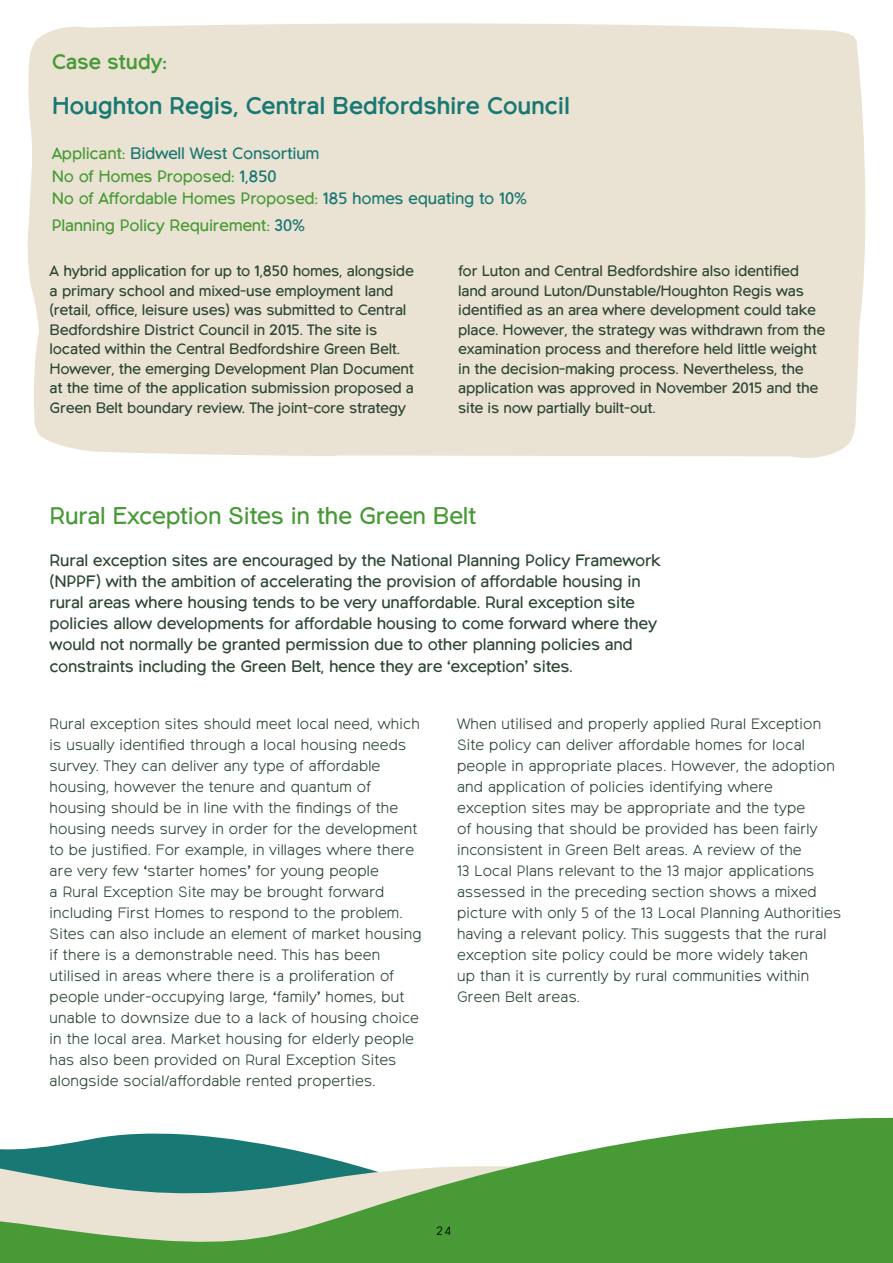
<style>
.page{position:relative;width:893px;height:1263px;background:#fff}
.page>*{position:absolute;margin:0;border:0;box-sizing:border-box;transform-origin:0 0}
.t1{font:700 24px "Northwoods";letter-spacing:-.015em;color:#187873}
.t2{font:24px "Northwoods";letter-spacing:-.015em;color:#479a36}
.t3{font:700 21px "Northwoods";letter-spacing:-.015em;color:#479a36}
.t4{font:16.5px/21px "Northwoods";letter-spacing:-.015em;color:#2d4635}
.t5{font:16.5px/22.5px "Northwoods";letter-spacing:-.015em;color:#479a36}
.t6{font:300 15px/21px "Northwoods";letter-spacing:.015em;color:#2d4635}
.t7{font:15px/19.5px "Northwoods";letter-spacing:-.015em;color:#2d4635}
.t8{font:300 12px "Northwoods";color:#000}
.s1{color:#187873}
</style>
<div class="page">
<div style="left:27px;top:23px;width:839px;height:435px;background:#eae2d2"></div>
<svg style="left:0;top:1117px;width:890px;height:146px;fill:#479a36"></svg>
<svg style="left:890px;top:1117px;width:3px;height:146px"></svg>
<h2 class="t3" style="left:52px;top:49px;width:117px">Case study:</h2>
<h1 class="t1" style="left:52px;top:91px;width:520px">Houghton Regis, Central Bedfordshire Council</h1>
<p class="t5" style="left:52px;top:143px;width:477px">Applicant: <span class="s1">Bidwell West Consortium<br></span>No of Homes Proposed: <span class="s1">1,850<br></span>No of Affordable Homes Proposed: <span class="s1">185 homes equating to 10%</span></p>
<p class="t5" style="left:52px;top:215px;width:255px">Planning Policy Requirement: <span class="s1">30%</span></p>
<p class="t7" style="left:458px;top:262px;width:369px">for Luton and Central Bedfordshire also identified land around Luton/Dunstable/Houghton Regis was identified as an area where development could take place. However, the strategy was withdrawn from the examination process and therefore held little weight in the decision-making process. Nevertheless, the application was approved in November 2015 and the site is now partially built-out.</p>
<p class="t7" style="left:50px;top:262px;width:366px">A hybrid application for up to 1,850 homes, alongside a primary school and mixed-use employment land (retail, office, leisure uses) was submitted to Central Bedfordshire District Council in 2015. The site is located within the Central Bedfordshire Green Belt.<br>However, the emerging Development Plan Document at the time of the application submission proposed a Green Belt boundary review. The joint-core strategy</p>
<h1 class="t2" style="left:50px;top:501px;width:428px">Rural Exception Sites in the Green Belt</h1>
<p class="t4" style="left:50px;top:550px;width:613px">Rural exception sites are encouraged by the National Planning Policy Framework (NPPF) with the ambition of accelerating the provision of affordable housing in rural areas where housing tends to be very unaffordable. Rural exception site policies allow developments for affordable housing to come forward where they would not normally be granted permission due to other planning policies and</p>
<p class="t4" style="left:50px;top:656px;width:525px">constraints including the Green Belt, hence they are ‘exception’ sites.</p>
<p class="t6" style="left:50px;top:714px;width:373px">Rural exception sites should meet local need, which is usually identified through a local housing needs survey. They can deliver any type of affordable housing, however the tenure and quantum of housing should be in line with the findings of the housing needs survey in order for the development to be justified. For example, in villages where there are very few ‘starter homes’ for young people<br>a Rural Exception Site may be brought forward including First Homes to respond to the problem.<br>Sites can also include an element of market housing if there is a demonstrable need. This has been utilised in areas where there is a proliferation of people under-occupying large, ‘family’ homes, but unable to downsize due to a lack of housing choice in the local area. Market housing for elderly people has also been provided on Rural Exception Sites alongside social/affordable rented properties.</p>
<p class="t6" style="left:457px;top:714px;width:386px">When utilised and properly applied Rural Exception Site policy can deliver affordable homes for local people in appropriate places. However, the adoption and application of policies identifying where exception sites may be appropriate and the type<br>of housing that should be provided has been fairly inconsistent in Green Belt areas. A review of the<br>13 Local Plans relevant to the 13 major applications assessed in the preceding section shows a mixed picture with only 5 of the 13 Local Planning Authorities having a relevant policy. This suggests that the rural exception site policy could be more widely taken<br>up than it is currently by rural communities within Green Belt areas.</p>
<p class="t8" style="left:436px;top:1224px;width:16px">24</p>
<p class="t8" style="left:439px;top:1224px;width:16px">24</p>
</div>
